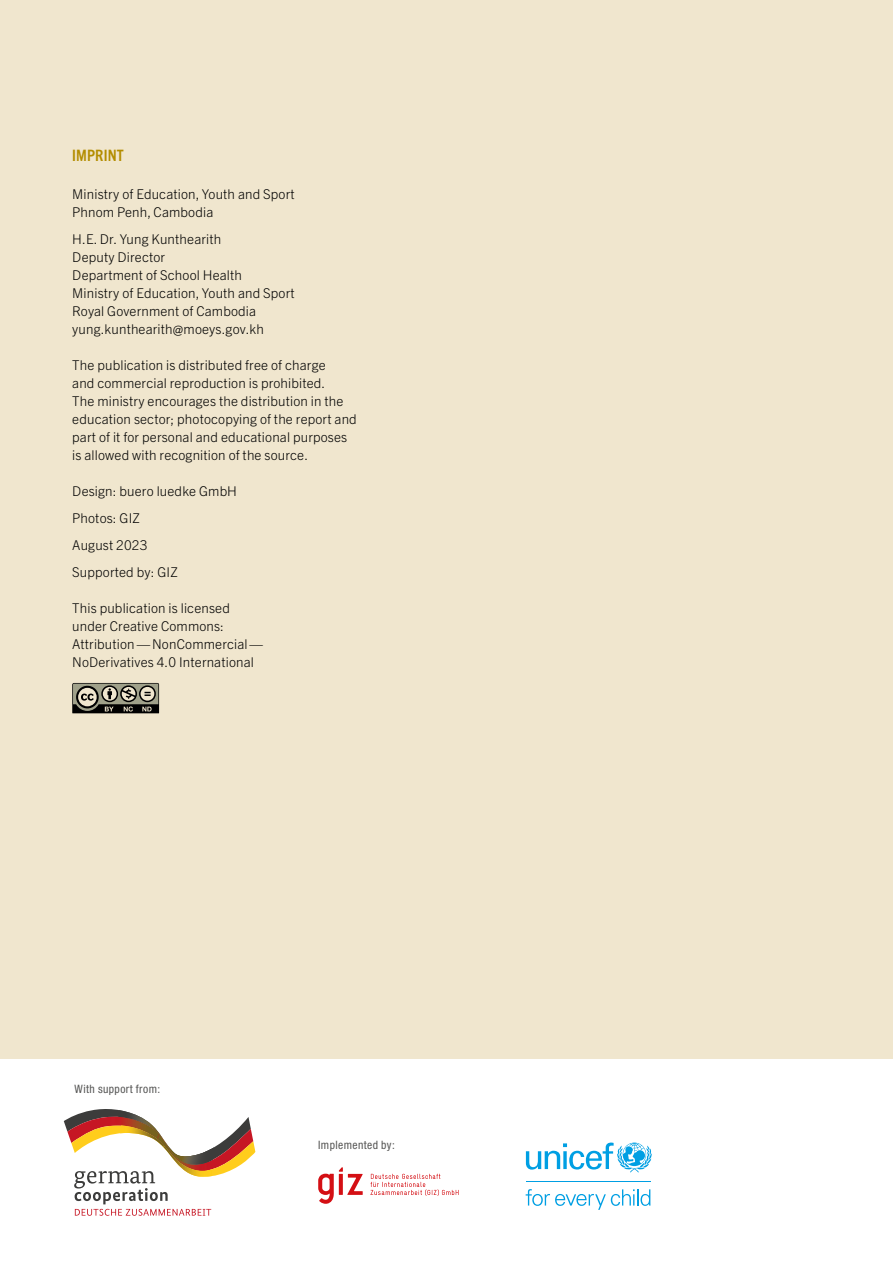
<style>
.page{position:relative;width:893px;height:1263px;background:#fff}
.page>*{position:absolute;margin:0;border:0;box-sizing:border-box;transform-origin:0 0}
.t1{font:700 condensed 15.75px "Trade Gothic Next LT Pro";letter-spacing:.01em;color:#b38d00}
.t2{font:300 13.5px/18px "Trade Gothic Next LT Pro";letter-spacing:.01em;color:#000}
.t3{font:condensed 11.55px "Helvetica Neue LT Pro";letter-spacing:.035em;color:#575756}
</style>
<div class="page">
<div style="left:0;top:0;width:893px;height:1059px;background:#f0e6ce"></div>
<svg style="left:318px;top:1167px;width:45px;height:37px"></svg>
<svg style="left:370px;top:1174px;width:89px;height:22px"></svg>
<svg style="left:64px;top:1109px;width:191px;height:107px"></svg>
<svg style="left:72px;top:683px;width:87px;height:30px"></svg>
<svg style="left:526px;top:1142px;width:126px;height:30px"></svg>
<hr style="left:526px;top:1181px;width:124px;height:1px;background:#009fe3">
<svg style="left:526px;top:1189px;width:124px;height:21px"></svg>
<p class="t1" style="left:72px;top:145px;width:53px">IMPRINT</p>
<p class="t2" style="left:72px;top:184px;width:224px">Ministry of Education, Youth and Sport<br>Phnom Penh, Cambodia</p>
<p class="t2" style="left:72px;top:229px;width:224px">H.E. Dr. Yung Kunthearith<br>Deputy Director<br>Department of School Health<br>Ministry of Education, Youth and Sport<br>Royal Government of Cambodia yung.kunthearith@moeys.gov.kh</p>
<p class="t2" style="left:72px;top:355px;width:286px">The publication is distributed free of charge<br>and commercial reproduction is prohibited.<br>The ministry encourages the distribution in the education sector; photocopying of the report and part of it for personal and educational purposes is allowed with recognition of the source.</p>
<p class="t2" style="left:72px;top:476px;width:166px;line-height:27px">Design: buero luedke GmbH<br>Photos: GIZ<br>August 2023<br>Supported by: GIZ</p>
<p class="t2" style="left:72px;top:598px;width:192px">This publication is licensed under Creative Commons:<br>Attribution—NonCommercial—<br>NoDerivatives 4.0 International</p>
<p class="t3" style="left:75px;top:1082px;width:87px">With support from:</p>
<p class="t3" style="left:318px;top:1138px;width:78px">Implemented by:</p>
</div>
